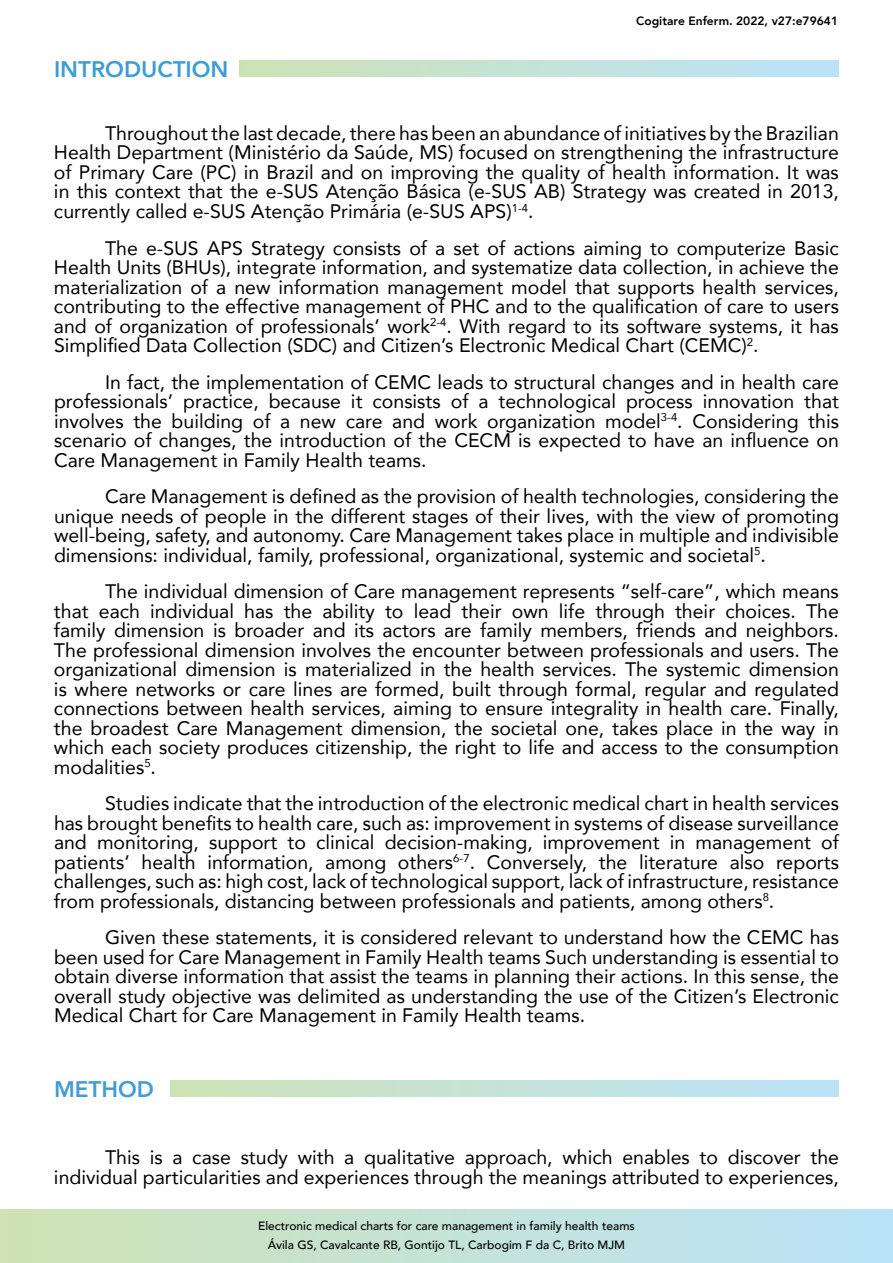
<style>
.page{position:relative;width:893px;height:1263px;background:#fff}
.page>*{position:absolute;margin:0;border:0;box-sizing:border-box;transform-origin:0 0}
.t1{font:800 22.5px "Avenir";color:#409cd4}
.t2{font:19.5px/19.5px "Avenir";color:#000;text-align:justify}
.t3{font:500 12px/18.6px "Avenir";color:#000;text-align:center}
.t4{font:800 12px "Avenir";color:#000}
</style>
<div class="page">
<div style="left:240px;top:60px;width:599px;height:17px;background:linear-gradient(to right,#cee2b5,#bae3fb)"></div>
<svg style="left:0;top:1209px;width:893px;height:54px;background:#c4e2d6"></svg>
<div style="left:170px;top:1080px;width:669px;height:17px;background:linear-gradient(to right,#cee2b5,#bae3fb)"></div>
<p class="t1" style="left:54px;top:51px;width:176px">INTRODUCTION</p>
<p class="t4" style="left:636px;top:12px;width:203px">Cogitare Enferm. 2022, v27:e79641</p>
<p class="t2" style="left:54px;top:123px;width:786px;text-indent:51px">Throughout the last decade, there has been an abundance of initiatives by the Brazilian Health Department (Ministério da Saúde, MS) focused on strengthening the infrastructure of Primary Care (PC) in Brazil and on improving the quality of health information. It was in this context that the e-SUS Atenção Básica (e-SUS AB) Strategy was created in 2013, currently called e-SUS Atenção Primária (e-SUS APS)<sup>1-4</sup>.</p>
<p class="t2" style="left:54px;top:237px;width:786px;text-indent:51px">The e-SUS APS Strategy consists of a set of actions aiming to computerize Basic Health Units (BHUs), integrate information, and systematize data collection, in achieve the materialization of a new information management model that supports health services, contributing to the effective management of PHC and to the qualification of care to users and of organization of professionals’ work<sup>2-4</sup>. With regard to its software systems, it has Simplified Data Collection (SDC) and Citizen’s Electronic Medical Chart (CEMC)<sup>2</sup>.</p>
<p class="t2" style="left:54px;top:371px;width:786px;text-indent:51px">In fact, the implementation of CEMC leads to structural changes and in health care professionals’ practice, because it consists of a technological process innovation that involves the building of a new care and work organization model<sup>3-4</sup>. Considering this scenario of changes, the introduction of the CECM is expected to have an influence on Care Management in Family Health teams.</p>
<p class="t2" style="left:54px;top:486px;width:786px;text-indent:51px">Care Management is defined as the provision of health technologies, considering the unique needs of people in the different stages of their lives, with the view of promoting well-being, safety, and autonomy. Care Management takes place in multiple and indivisible dimensions: individual, family, professional, organizational, systemic and societal<sup>5</sup>.</p>
<p class="t2" style="left:54px;top:581px;width:786px;text-indent:51px">The individual dimension of Care management represents “self-care”, which means that each individual has the ability to lead their own life through their choices. The family dimension is broader and its actors are family members, friends and neighbors.<br>The professional dimension involves the encounter between professionals and users. The organizational dimension is materialized in the health services. The systemic dimension is where networks or care lines are formed, built through formal, regular and regulated connections between health services, aiming to ensure integrality in health care. Finally, the broadest Care Management dimension, the societal one, takes place in the way in which each society produces citizenship, the right to life and access to the consumption modalities<sup>5</sup>.</p>
<p class="t2" style="left:54px;top:793px;width:786px;text-indent:51px">Studies indicate that the introduction of the electronic medical chart in health services has brought benefits to health care, such as: improvement in systems of disease surveillance and monitoring, support to clinical decision-making, improvement in management of patients’ health information, among others<sup>6-7</sup>. Conversely, the literature also reports challenges, such as: high cost, lack of technological support, lack of infrastructure, resistance from professionals, distancing between professionals and patients, among others<sup>8</sup>.</p>
<p class="t2" style="left:54px;top:927px;width:787px;text-indent:51px">Given these statements, it is considered relevant to understand how the CEMC has been used for Care Management in Family Health teams Such understanding is essential to obtain diverse information that assist the teams in planning their actions. In this sense, the overall study objective was delimited as understanding the use of the Citizen’s Electronic Medical Chart for Care Management in Family Health teams.</p>
<p class="t1" style="left:54px;top:1071px;width:101px">METHOD</p>
<p class="t2" style="left:54px;top:1147px;width:786px;text-align:right">This is a case study with a qualitative approach, which enables to discover the individual particularities and experiences through the meanings attributed to experiences,</p>
<p class="t3" style="left:258px;top:1216px;width:378px">Electronic medical charts for care management in family health teams<br>Ávila GS, Cavalcante RB, Gontijo TL, Carbogim F da C, Brito MJM</p>
</div>
